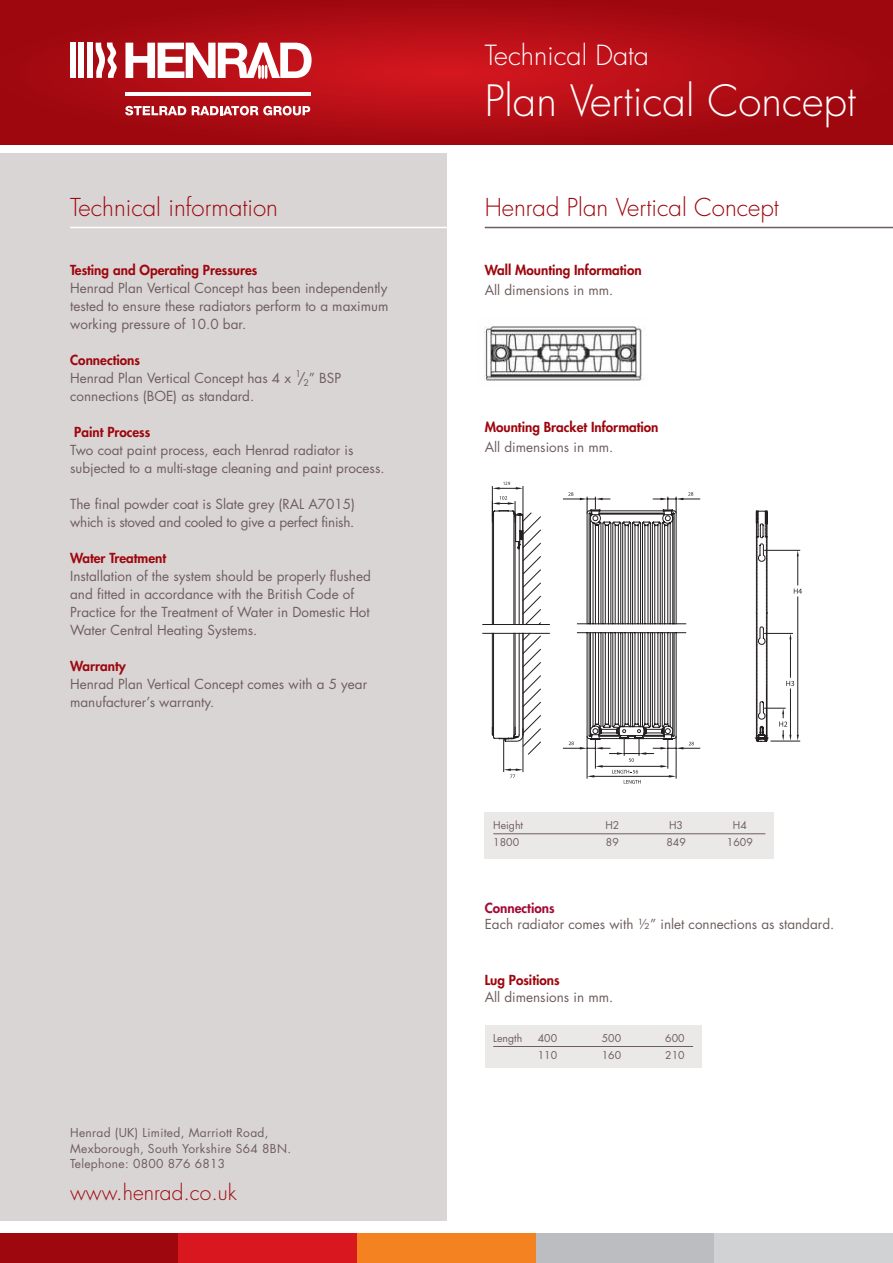
<style>
.page{position:relative;width:893px;height:1263px;background:#fff}
.page>*{position:absolute;margin:0;border:0;box-sizing:border-box;transform-origin:0 0}
.t1{font:300 42px "Futura";color:#fff}
.t2{font:300 27px "Futura";color:#fff}
.t3{font:300 24px "Futura";color:#9d070d}
.t4{font:300 21px "Futura";color:#9d070d}
.t5{font:13.5px/18px "Futura";color:#6f5e5e}
.t6{font:800 13.5px "Futura";color:#9d070d}
.t7{font:13.5px/18px "Futura";letter-spacing:-.02em;color:#6f5e5e}
.t8{font:800 13.5px "Futura";color:#a30a34}
.t9{font:12px/15.8px "Futura";letter-spacing:.025em;color:#6f5e5e}
.t10{font:10.5px "Futura";color:#6f5e5e}
.s1{font-weight:800;color:#9d070d}
</style>
<div class="page">
<hr style="left:485px;top:227px;width:408px;height:1px;background:#6f5e5e">
<div style="left:0;top:153px;width:446px;height:1067px;background:#dad5d5"></div>
<hr style="left:70px;top:227px;width:379px;height:1px;background:#fff">
<svg style="left:0;top:0;width:893px;height:145px;background:#ac0c13"></svg>
<svg style="left:125px;top:43px;width:187px;height:36px"></svg>
<div style="left:70px;top:43px;width:6px;height:35px;background:#fff"></div>
<div style="left:79px;top:43px;width:5px;height:35px;background:#fff"></div>
<div style="left:87px;top:43px;width:6px;height:35px;background:#fff"></div>
<svg style="left:96px;top:43px;width:21px;height:35px"></svg>
<hr style="left:125px;top:92px;width:185px;height:3px;background:#fff">
<svg style="left:125px;top:106px;width:61px;height:9px"></svg>
<svg style="left:192px;top:106px;width:118px;height:9px"></svg>
<div style="left:0;top:1233px;width:179px;height:30px;background:#9d070d"></div>
<div style="left:179px;top:1233px;width:178px;height:30px;background:#d8171f"></div>
<div style="left:357px;top:1233px;width:179px;height:30px;background:#f58220"></div>
<div style="left:536px;top:1233px;width:178px;height:30px;background:#bcbdc0"></div>
<div style="left:714px;top:1233px;width:179px;height:30px;background:#d1d2d4"></div>
<svg style="left:482px;top:481px;width:219px;height:303px"></svg>
<svg style="left:755px;top:511px;width:47px;height:231px"></svg>
<div style="left:485px;top:812px;width:289px;height:47px;background:#ebe9e8"></div>
<hr style="left:493px;top:833px;width:272px;height:1px;background:#6f5e5e">
<div style="left:485px;top:1025px;width:217px;height:42px;background:#ebe9e8"></div>
<hr style="left:493px;top:1046px;width:200px;height:1px;background:#6f5e5e">
<img style="left:484px;top:326px;width:159px;height:55px">
<h3 class="t3" style="left:70px;top:196px;width:209px">Technical information</h3>
<p class="t6" style="left:70px;top:264px;width:189px">Testing and Operating Pressures</p>
<p class="t5" style="left:70px;top:280px;width:320px;text-align:justify">Henrad Plan Vertical Concept has been independently tested to ensure these radiators perform to a maximum working pressure of 10.0 bar.</p>
<p class="t5" style="left:70px;top:352px;width:273px"><span class="s1">Connections<br></span>Henrad Plan Vertical Concept has 4 x <sup>1</sup>/<sub>2</sub>” BSP connections (BOE) as standard.</p>
<p class="t6" style="left:74px;top:426px;width:78px">Paint Process</p>
<p class="t5" style="left:70px;top:442px;width:316px">Two coat paint process, each Henrad radiator is subjected to a multi-stage cleaning and paint process.</p>
<p class="t7" style="left:70px;top:496px;width:286px">The final powder coat is Slate grey (RAL A7015) which is stoved and cooled to give a perfect finish.</p>
<p class="t6" style="left:70px;top:552px;width:97px">Water Treatment</p>
<p class="t5" style="left:70px;top:568px;width:302px">Installation of the system should be properly flushed and fitted in accordance with the British Code of Practice for the Treatment of Water in Domestic Hot Water Central Heating Systems.</p>
<p class="t6" style="left:70px;top:660px;width:57px">Warranty</p>
<p class="t5" style="left:70px;top:676px;width:299px">Henrad Plan Vertical Concept comes with a 5 year manufacturer’s warranty.</p>
<p class="t9" style="left:70px;top:1125px;width:222px">Henrad (UK) Limited, Marriott Road,<br>Mexborough, South Yorkshire S64 8BN.<br>Telephone: 0800 876 6813</p>
<h3 class="t4" style="left:70px;top:1183px;width:168px">www.henrad.co.uk</h3>
<h2 class="t2" style="left:485px;top:43px;width:166px">Technical Data</h2>
<h1 class="t1" style="left:485px;top:81px;width:373px">Plan Vertical Concept</h1>
<h3 class="t3" style="left:485px;top:196px;width:296px">Henrad Plan Vertical Concept</h3>
<p class="t6" style="left:485px;top:264px;width:158px">Wall Mounting Information</p>
<p class="t5" style="left:485px;top:282px;width:130px">All dimensions in mm.</p>
<p class="t6" style="left:485px;top:421px;width:175px">Mounting Bracket Information</p>
<p class="t5" style="left:485px;top:439px;width:130px">All dimensions in mm.</p>
<p class="t10" style="left:493px;top:821px;width:31px">Height</p>
<p class="t10" style="left:605px;top:821px;width:15px">H2</p>
<p class="t10" style="left:669px;top:821px;width:15px">H3</p>
<p class="t10" style="left:733px;top:821px;width:15px">H4</p>
<p class="t10" style="left:493px;top:837px;width:27px">1800</p>
<p class="t10" style="left:606px;top:837px;width:14px">89</p>
<p class="t10" style="left:666px;top:837px;width:21px">849</p>
<p class="t10" style="left:727px;top:837px;width:27px">1609</p>
<p class="t8" style="left:485px;top:901px;width:71px">Connections</p>
<p class="t5" style="left:485px;top:917px;width:351px">Each radiator comes with ½” inlet connections as standard.</p>
<p class="t6" style="left:485px;top:974px;width:76px">Lug Positions</p>
<p class="t5" style="left:485px;top:989px;width:130px">All dimensions in mm.</p>
<p class="t10" style="left:493px;top:1033px;width:31px">Length</p>
<p class="t10" style="left:538px;top:1033px;width:21px">400</p>
<p class="t10" style="left:602px;top:1033px;width:21px">500</p>
<p class="t10" style="left:665px;top:1033px;width:21px">600</p>
<p class="t10" style="left:538px;top:1050px;width:21px">110</p>
<p class="t10" style="left:602px;top:1050px;width:21px">160</p>
<p class="t10" style="left:665px;top:1050px;width:21px">210</p>
</div>
